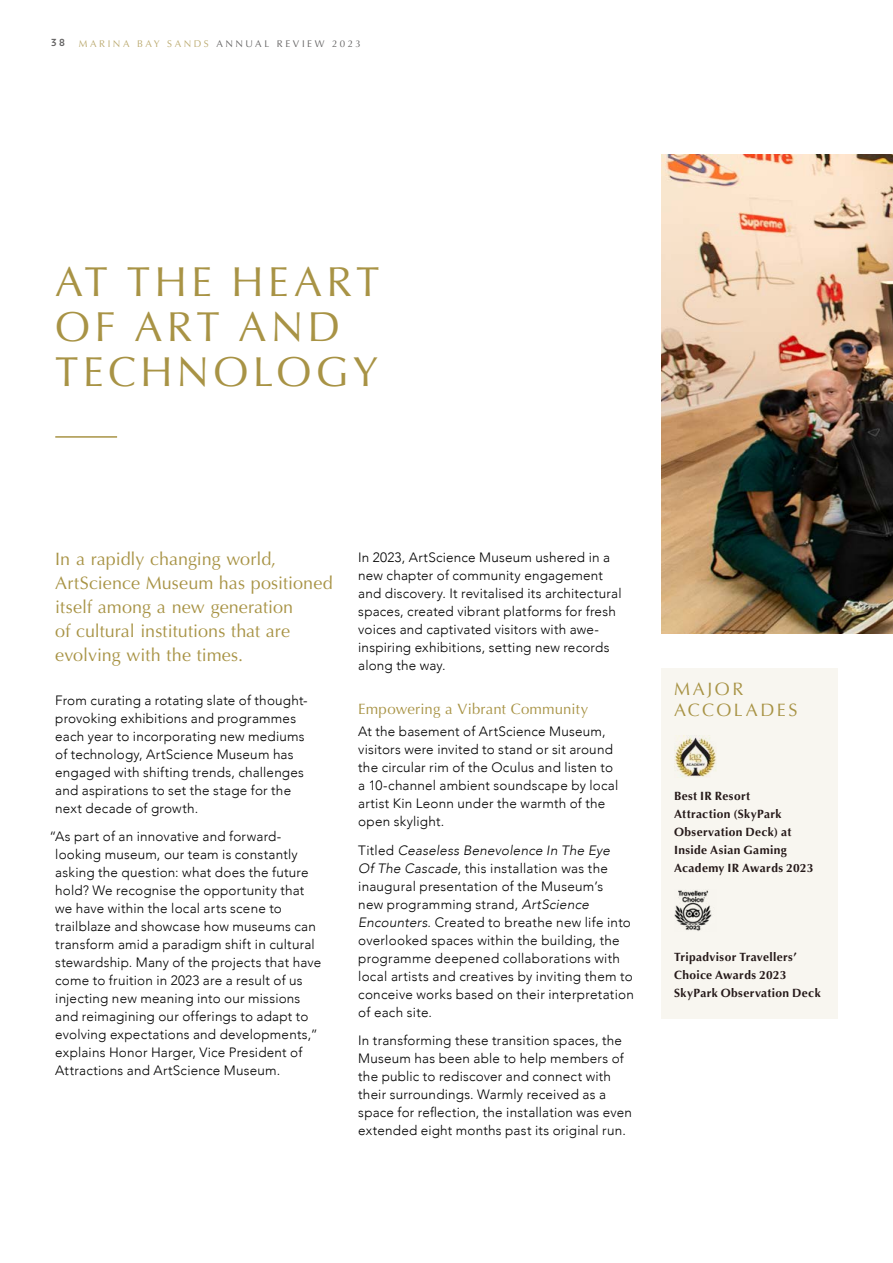
<style>
.page{position:relative;width:893px;height:1263px;background:#fff}
.page>*{position:absolute;margin:0;border:0;box-sizing:border-box;transform-origin:0 0}
.Section_Intro_Header{font:42px/45px "Optima";letter-spacing:.1em;color:#a89345}
.Bodycopy{font:18px/24px "Optima";color:#a89345}
.Major_Accolades_Copy{font:18px/21px "Optima";letter-spacing:.14em;color:#a89345}
.Heading_2_In_Body_Copy{font:15px "Optima";letter-spacing:.01em;color:#a89345}
.Bodycopy-2{font:300 13.5px/18px "Avenir";letter-spacing:.015em;color:#000}
.Awards_Copy{font:700 12px/18px "Optima";letter-spacing:.03em;color:#251919}
.t1{font:9.75px "Optima";letter-spacing:.26em;color:#646363}
.t2{font:700 9.75px "Verlag";color:#646363}
.s1{color:#bcab71}
.s2{font-style:italic}
</style>
<div class="page">
<hr style="left:55px;top:436px;width:62px;height:2px;background:#a89345">
<img style="left:661px;top:154px;width:232px;height:480px">
<div style="left:661px;top:668px;width:177px;height:350px;background:#f8f6f0"></div>
<img style="left:674px;top:735px;width:42px;height:42px">
<img style="left:674px;top:890px;width:38px;height:41px">
<p class="t2" style="left:51px;top:35px;width:16px">3 8</p>
<p class="t1" style="left:79px;top:38px;width:284px"><span class="s1">MARINA BAY SANDS</span> ANNUAL REVIEW 2023</p>
<p class="Section_Intro_Header" style="left:55px;top:260px;width:326px">AT THE HEART<br>OF ART AND<br>TECHNOLOGY</p>
<p class="Bodycopy" style="left:55px;top:547px;width:279px">In a rapidly changing world,<br>ArtScience Museum has positioned itself among a new generation<br>of cultural institutions that are evolving with the times.</p>
<p class="Bodycopy-2" style="left:55px;top:691px;width:254px">From curating a rotating slate of thought&shy;provoking exhibitions and programmes each year to incorporating new mediums of technology, ArtScience Museum has engaged with shifting trends, challenges and aspirations to set the stage for the next decade of growth.</p>
<p class="Bodycopy-2" style="left:55px;top:828px;width:267px;text-indent:-6px">“As part of an innovative and forward&shy;looking museum, our team is constantly asking the question: what does the future hold? We recognise the opportunity that we have within the local arts scene to trailblaze and showcase how museums can transform amid a paradigm shift in cultural stewardship. Many of the projects that have come to fruition in 2023 are a result of us injecting new meaning into our missions and reimagining our offerings to adapt to evolving expectations and developments,” explains Honor Harger, Vice President of Attractions and ArtScience Museum.</p>
<p class="Bodycopy-2" style="left:358px;top:549px;width:265px">In 2023, ArtScience Museum ushered in a new chapter of community engagement and discovery. It revitalised its architectural spaces, created vibrant platforms for fresh voices and captivated visitors with awe&shy;inspiring exhibitions, setting new records along the way.</p>
<p class="Heading_2_In_Body_Copy" style="left:358px;top:700px;width:231px">Empowering a Vibrant Community</p>
<p class="Bodycopy-2" style="left:358px;top:722px;width:261px">At the basement of ArtScience Museum, visitors were invited to stand or sit around the circular rim of the Oculus and listen to a 10-channel ambient soundscape by local artist Kin Leonn under the warmth of the open skylight.</p>
<p class="Bodycopy-2" style="left:358px;top:841px;width:277px">Titled <span class="s2">Ceaseless Benevolence In The Eye<br>Of The Cascade</span>, this installation was the inaugural presentation of the Museum’s<br>new programming strand, <span class="s2">ArtScience Encounters</span>. Created to breathe new life into overlooked spaces within the building, the programme deepened collaborations with local artists and creatives by inviting them to conceive works based on their interpretation of each site.</p>
<p class="Bodycopy-2" style="left:358px;top:1032px;width:275px">In transforming these transition spaces, the Museum has been able to help members of the public to rediscover and connect with their surroundings. Warmly received as a space for reflection, the installation was even extended eight months past its original run.</p>
<p class="Major_Accolades_Copy" style="left:674px;top:679px;width:125px">MAJOR<br>ACCOLADES</p>
<p class="Awards_Copy" style="left:674px;top:787px;width:141px">Best IR Resort<br>Attraction (SkyPark<br>Observation Deck) at<br>Inside Asian Gaming<br>Academy IR Awards 2023</p>
<p class="Awards_Copy" style="left:674px;top:948px;width:148px">Tripadvisor Travellers’<br>Choice Awards 2023<br>SkyPark Observation Deck</p>
</div>
